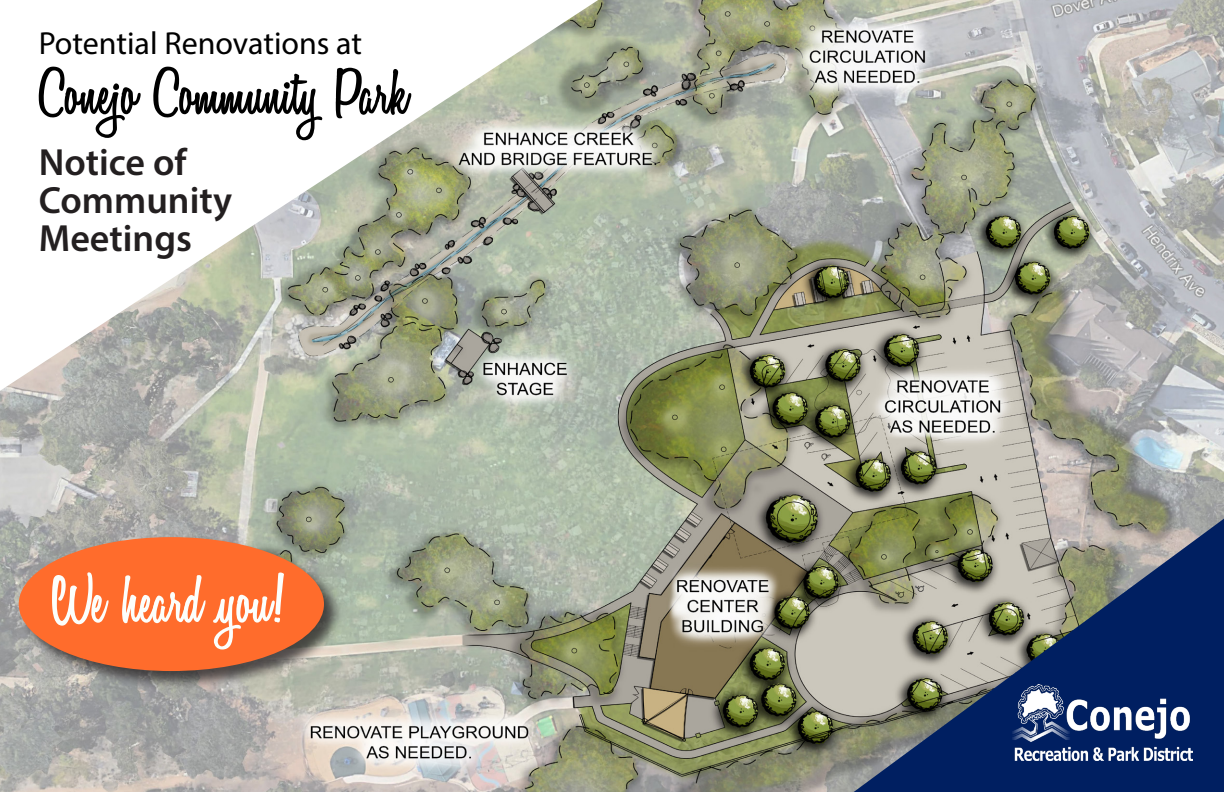
<style>
.page{position:relative;width:1224px;height:792px;background:#fff}
.page>*{position:absolute;margin:0;border:0;box-sizing:border-box;transform-origin:0 0}
.t1{font:62px "Variane Script";color:#fcfefb}
.t2{font:60px "Variane Script";letter-spacing:.015em;color:#000}
.t3{font:600 38px "Myriad Pro";color:#231f20}
.t4{font:32px "Myriad Pro";color:#000}
</style>
<div class="page">
<img style="left:0;top:0;width:1224px;height:792px">
<svg style="left:854px;top:519px;width:370px;height:273px;background:#5b6877"></svg>
<div style="left:18px;top:536px;width:325px;height:154px;background:#231f20;opacity:.75"></div>
<div style="left:19px;top:537px;width:305px;height:134px;background:#ff6c2c;border-radius:50%"></div>
<img style="left:1009px;top:685px;width:183px;height:76px">
<p class="t4" style="left:39px;top:24px;width:325px">Potential Renovations at</p>
<p class="t2" style="left:39px;top:61px;width:370px">Conejo Community Park</p>
<p class="t3" style="left:39px;top:138px;width:149px">Notice of</p>
<p class="t3" style="left:39px;top:176px;width:195px">Community</p>
<p class="t3" style="left:39px;top:214px;width:155px">Meetings</p>
<p class="t1" style="left:52px;top:567px;width:237px">We heard you!</p>
</div>
